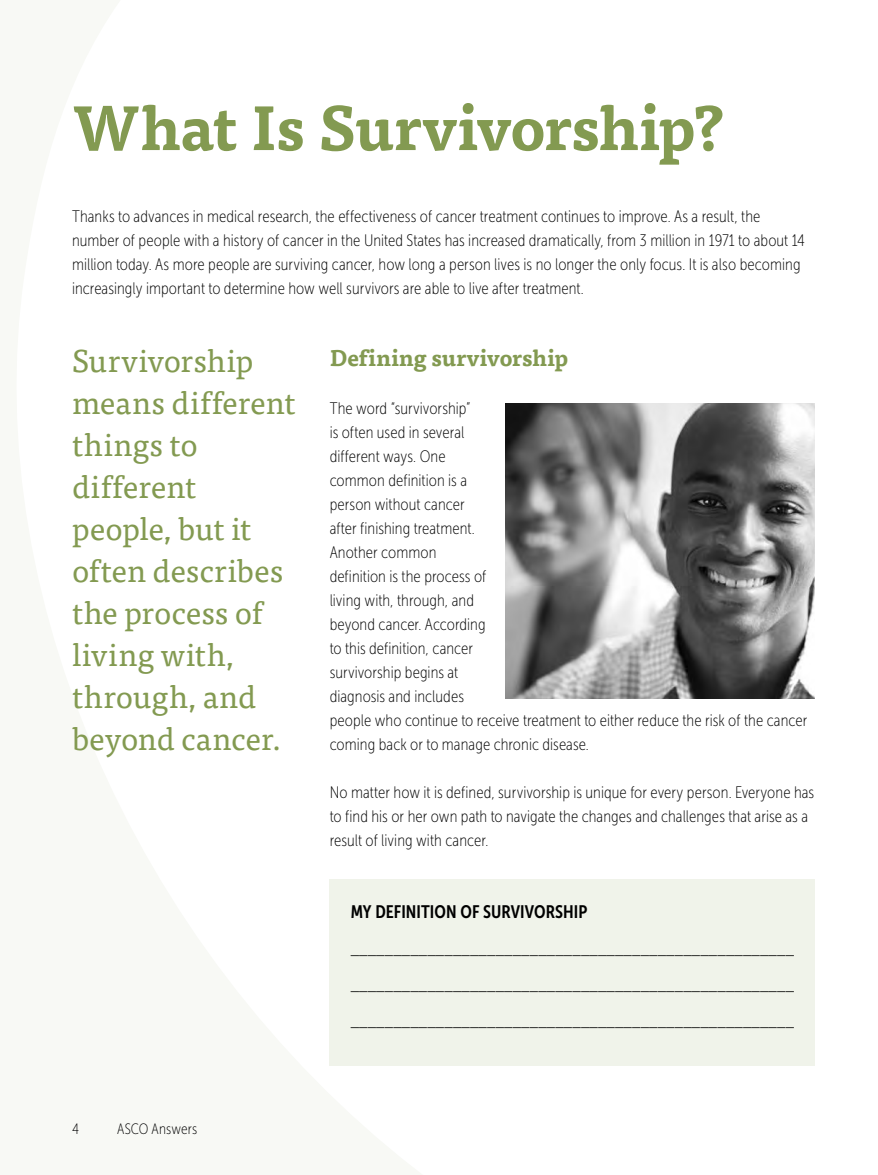
<style>
.page{position:relative;width:878px;height:1175px;background:#fff}
.page>*{position:absolute;margin:0;border:0;box-sizing:border-box;transform-origin:0 0}
.t1{font:700 61.5px "Tisa Pro";letter-spacing:-.01em;color:#839a51}
.t2{font:31.5px/42px "Tisa Pro";letter-spacing:-.005em;color:#839a51}
.t3{font:700 22.5px "Tisa Pro";letter-spacing:.005em;color:#839a51}
.t4{font:18px "Museo Sans Cond 700";letter-spacing:.005em;color:#000}
.t5{font:16.65px/24px "Museo Sans Cond 100";letter-spacing:.005em;color:#000}
.t6{font:200 condensed 16.65px/36px "Helvetica Neue LT";color:#000;text-align:justify}
.t7{font:15px "Museo Sans Cond 100";letter-spacing:.01em;color:#000}
</style>
<div class="page">
<div style="left:330px;top:878px;width:484px;height:187px;background:#f0f3ea"></div>
<img style="left:505px;top:403px;width:309px;height:295px">
<h2 class="t1" style="left:72px;top:78px;width:654px">What Is Survivorship?</h2>
<p class="t5" style="left:72px;top:204px;width:734px">Thanks to advances in medical research, the effectiveness of cancer treatment continues to improve. As a result, the number of people with a history of cancer in the United States has increased dramatically, from 3 million in 1971 to about 14 million today. As more people are surviving cancer, how long a person lives is no longer the only focus. It is also becoming increasingly important to determine how well survivors are able to live after treatment.</p>
<h1 class="t2" style="left:72px;top:338px;width:225px">Survivorship means different things to different people, but it often describes the process of living with, through, and beyond cancer.</h1>
<h3 class="t3" style="left:330px;top:340px;width:240px">Defining survivorship</h3>
<p class="t5" style="left:330px;top:396px;width:158px">The word “survivorship”<br>is often used in several different ways. One common definition is a person without cancer after finishing treatment.<br>Another common definition is the process of living with, through, and beyond cancer. According to this definition, cancer survivorship begins at diagnosis and includes</p>
<p class="t5" style="left:330px;top:708px;width:479px">people who continue to receive treatment to either reduce the risk of the cancer coming back or to manage chronic disease.</p>
<p class="t5" style="left:330px;top:780px;width:486px">No matter how it is defined, survivorship is unique for every person. Everyone has to find his or her own path to navigate the changes and challenges that arise as a result of living with cancer.</p>
<h4 class="t4" style="left:351px;top:902px;width:238px">MY DEFINITION OF SURVIVORSHIP</h4>
<p class="t7" style="left:72px;top:1121px;width:8px">4</p>
<p class="t7" style="left:117px;top:1121px;width:82px">ASCO Answers</p>
<p class="t6" style="left:351px;top:930px;width:445px">____________________________________________________ ____________________________________________________ ____________________________________________________</p>
</div>
